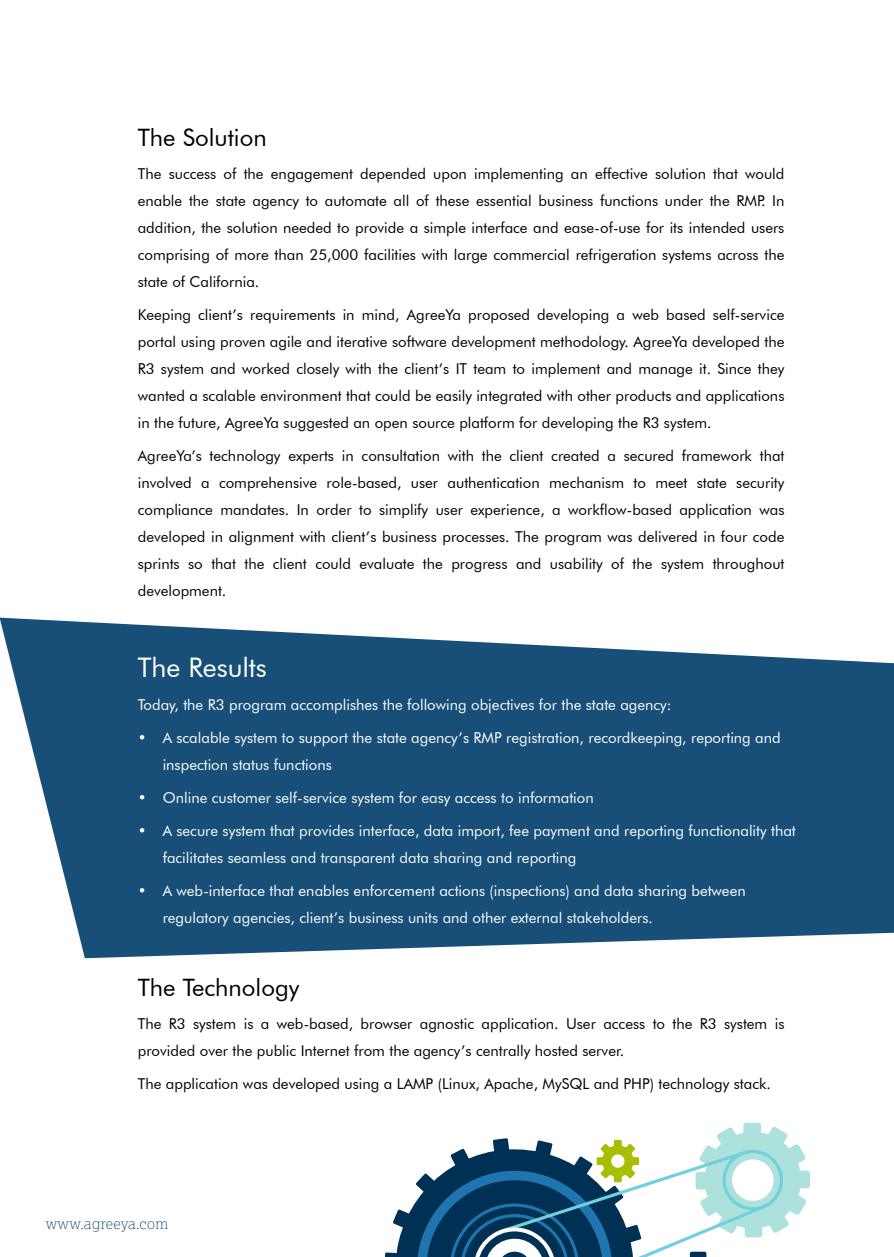
<style>
.page{position:relative;width:894px;height:1257px;background:#fff}
.page>*{position:absolute;margin:0;border:0;box-sizing:border-box;transform-origin:0 0}
.t1{font:27px "Futura BT";color:#fff}
.t2{font:24px "Futura BT";color:#000}
.t3{font:15px/27px "Futura BT";color:#000;text-align:justify}
.t4{font:15px/27px "Futura BT";color:#fff}
.t5{font:100 15px "Lexia";letter-spacing:.02em;color:#174f78}
</style>
<div class="page">
<svg style="left:0;top:618px;width:894px;height:340px;background:#39688b"></svg>
<svg style="left:384px;top:1123px;width:426px;height:134px"></svg>
<h2 class="t2" style="left:138px;top:123px;width:130px">The Solution</h2>
<p class="t3" style="left:138px;top:160px;width:648px">The success of the engagement depended upon implementing an effective solution that would enable the state agency to automate all of these essential business functions under the RMP. In addition, the solution needed to provide a simple interface and ease-of-use for its intended users comprising of more than 25,000 facilities with large commercial refrigeration systems across the state of California.</p>
<p class="t3" style="left:138px;top:301px;width:648px">Keeping client’s requirements in mind, AgreeYa proposed developing a web based self-service portal using proven agile and iterative software development methodology. AgreeYa developed the R3 system and worked closely with the client’s IT team to implement and manage it. Since they wanted a scalable environment that could be easily integrated with other products and applications in the future, AgreeYa suggested an open source platform for developing the R3 system.</p>
<p class="t3" style="left:138px;top:442px;width:648px">AgreeYa’s technology experts in consultation with the client created a secured framework that involved a comprehensive role-based, user authentication mechanism to meet state security compliance mandates. In order to simplify user experience, a workflow-based application was developed in alignment with client’s business processes. The program was delivered in four code sprints so that the client could evaluate the progress and usability of the system throughout development.</p>
<h1 class="t1" style="left:138px;top:651px;width:131px">The Results</h1>
<p class="t4" style="left:138px;top:691px;width:535px">Today, the R3 program accomplishes the following objectives for the state agency:</p>
<p class="t4" style="left:163px;top:724px;width:620px;text-indent:-25px">• A scalable system to support the state agency’s RMP registration, recordkeeping, reporting and inspection status functions</p>
<p class="t4" style="left:138px;top:784px;width:457px">• Online customer self-service system for easy access to information</p>
<p class="t4" style="left:163px;top:817px;width:635px;text-indent:-25px">• A secure system that provides interface, data import, fee payment and reporting functionality that facilitates seamless and transparent data sharing and reporting</p>
<p class="t4" style="left:163px;top:877px;width:585px;text-indent:-25px">• A web-interface that enables enforcement actions (inspections) and data sharing between regulatory agencies, client’s business units and other external stakeholders.</p>
<h2 class="t2" style="left:138px;top:973px;width:163px">The Technology</h2>
<p class="t3" style="left:138px;top:1010px;width:648px">The R3 system is a web-based, browser agnostic application. User access to the R3 system is provided over the public Internet from the agency’s centrally hosted server.</p>
<p class="t3" style="left:138px;top:1070px;width:635px">The application was developed using a LAMP (Linux, Apache, MySQL and PHP) technology stack.</p>
<p class="t5" style="left:46px;top:1214px;width:124px">www.agreeya.com</p>
</div>
